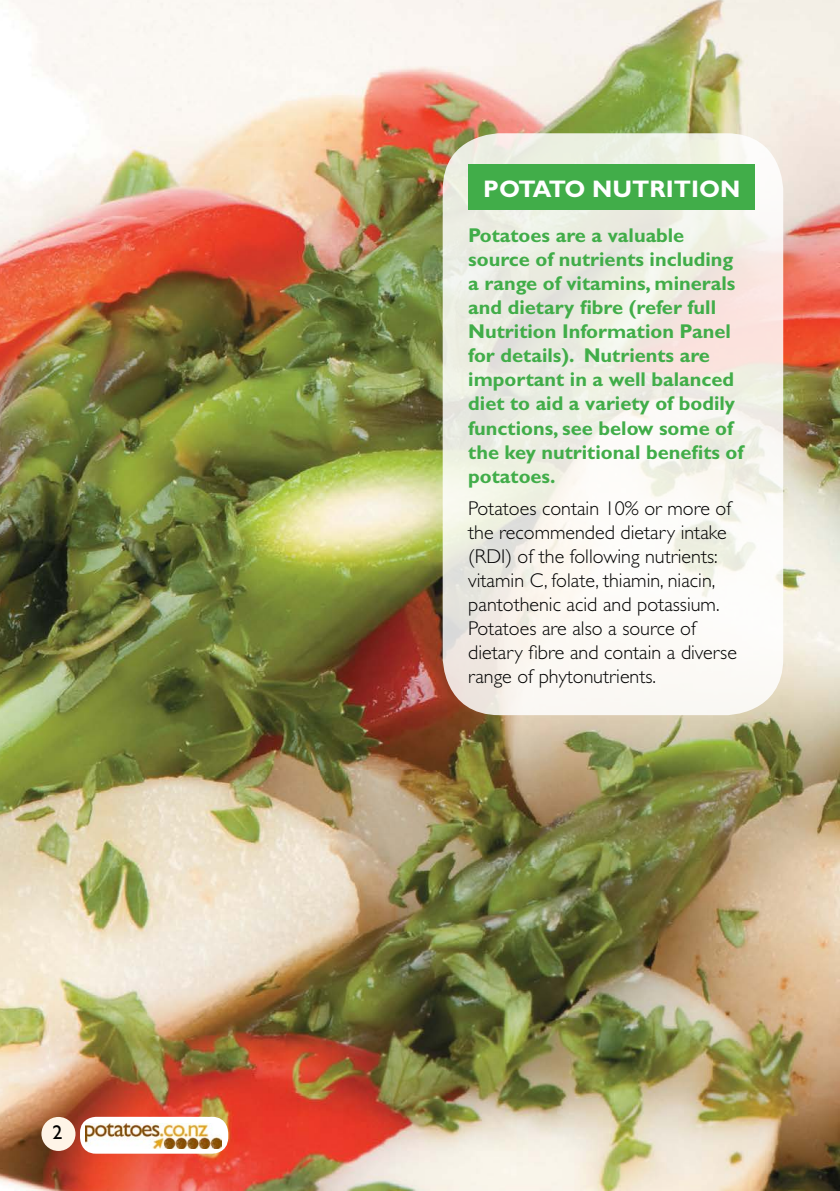
<style>
.page{position:relative;width:840px;height:1191px;background:#fff}
.page>*{position:absolute;margin:0;border:0;box-sizing:border-box;transform-origin:0 0}
.t1{font:700 24px "Gill Sans";color:#fff}
.t2{font:700 20px/24px "Gill Sans";color:#41ad49}
.t3{font:300 20px/24px "Gill Sans";color:#000}
.t4{font:20px "Gill Sans";color:#000}
</style>
<div class="page">
<img style="left:0;top:0;width:839px;height:1191px">
<svg style="left:442px;top:133px;width:340px;height:582px"></svg>
<div style="left:468px;top:164px;width:286px;height:46px;background:#41ad49"></div>
<div style="left:41px;top:1117px;width:34px;height:34px;background:#fef4e7;border-radius:50%"></div>
<div style="left:80px;top:1116px;width:148px;height:37px;background:#fff;border-radius:16px"></div>
<img style="left:85px;top:1123px;width:136px;height:25px">
<p class="t4" style="left:52px;top:1121px;width:11px">2</p>
<p class="t1" style="left:483px;top:174px;width:258px">POTATO NUTRITION</p>
<p class="t2" style="left:468px;top:224px;width:278px">Potatoes are a valuable source of nutrients including a range of vitamins, minerals and dietary fibre (refer full<br>Nutrition Information Panel for details). Nutrients are important in a well balanced diet to aid a variety of bodily functions, see below some of the key nutritional benefits of potatoes.</p>
<p class="t3" style="left:468px;top:496px;width:270px">Potatoes contain 10% or more of the recommended dietary intake (RDI) of the following nutrients: vitamin C, folate, thiamin, niacin, pantothenic acid and potassium.<br>Potatoes are also a source of dietary fibre and contain a diverse range of phytonutrients.</p>
</div>
